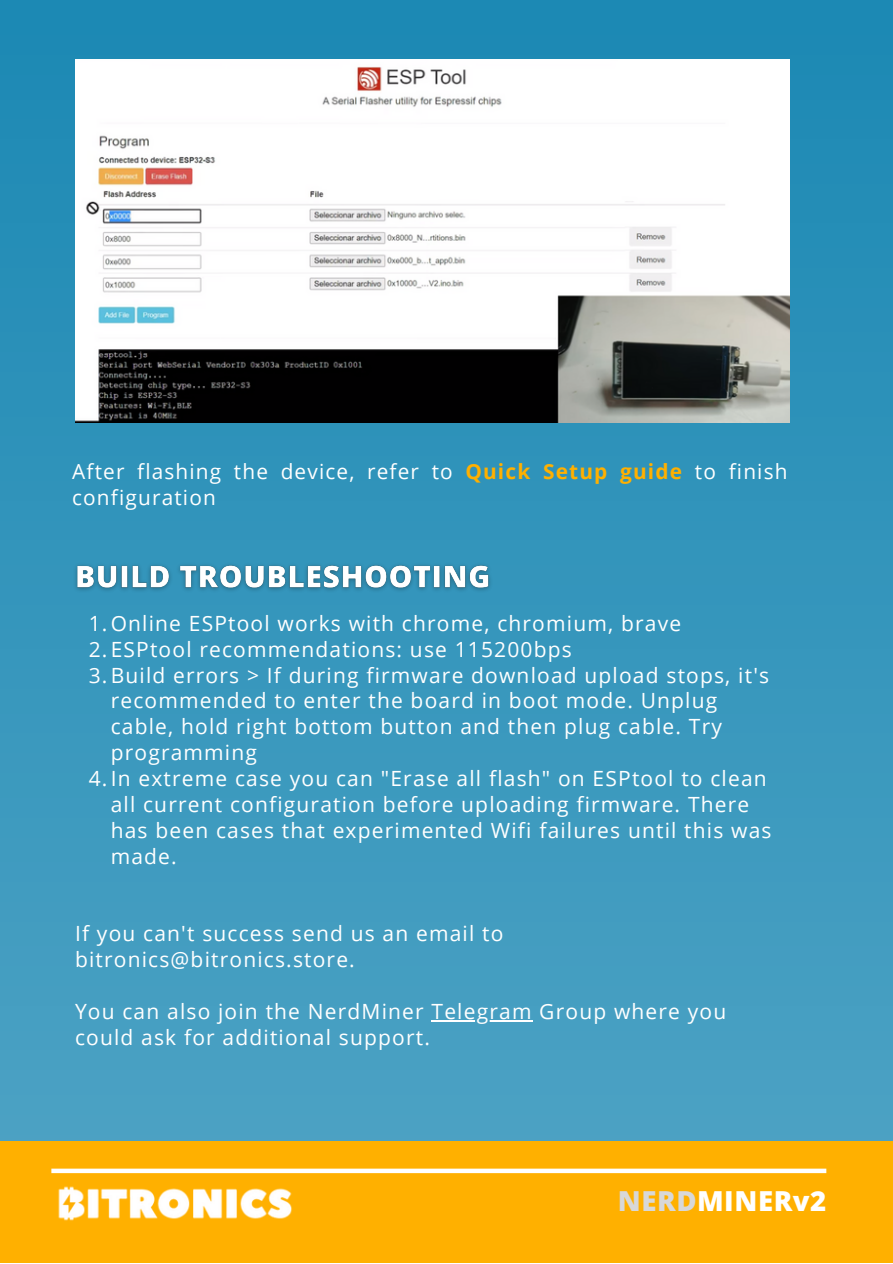
<style>
.page{position:relative;width:893px;height:1264px;background:#fff}
.page>*{position:absolute;margin:0;border:0;box-sizing:border-box;transform-origin:0 0}
.t1{font:800 27.6px "Open Sans";letter-spacing:.02em;color:#fff}
.t2{font:21px/25.8px "Open Sans";letter-spacing:.055em;color:#fff}
.t3{font:20.85px/25.8px "Open Sans";letter-spacing:.055em;color:#fff}
.s1{font-weight:700;color:#ffb000}
.s2{color:#d8d8d8}
</style>
<div class="page">
<div style="left:0;top:0;width:892px;height:1262px;background:linear-gradient(to bottom,#1b88b3,#50a4c5)"></div>
<div style="left:0;top:1141px;width:892px;height:121px;background:#ffb000"></div>
<img style="left:58px;top:1186px;width:234px;height:35px">
<div style="left:51px;top:1168px;width:775px;height:5px;background:#fff"></div>
<hr style="left:431px;top:1019px;width:101px;height:2px;background:#fff">
<img style="left:75px;top:59px;width:714px;height:363px">
<img style="left:67px;top:549px;width:432px;height:58px">
<p class="t3" style="left:72px;top:458px;width:717px">After flashing the device, refer to <span class="s1">Quick Setup guide</span> to finish configuration</p>
<p class="t2" style="left:89px;top:609px;width:594px">1.Online ESPtool works with chrome, chromium, brave</p>
<p class="t2" style="left:89px;top:635px;width:484px">2.ESPtool recommendations: use 115200bps</p>
<p class="t2" style="left:111px;top:661px;width:660px;text-indent:-22px">3.Build errors &gt; If during firmware download upload stops, it's recommended to enter the board in boot mode. Unplug cable, hold right bottom button and then plug cable. Try programming</p>
<p class="t2" style="left:111px;top:765px;width:662px;text-indent:-22px">4.In extreme case you can "Erase all flash" on ESPtool to clean all current configuration before uploading firmware. There has been cases that experimented Wifi failures until this was made.</p>
<p class="t2" style="left:75px;top:920px;width:430px">If you can't success send us an email to bitronics@bitronics.store.</p>
<p class="t2" style="left:75px;top:997px;width:652px">You can also join the NerdMiner Telegram Group where you could ask for additional support.</p>
<p class="t1" style="left:618px;top:1181px;width:210px"><span class="s2">NERD</span>MINERv2</p>
</div>
